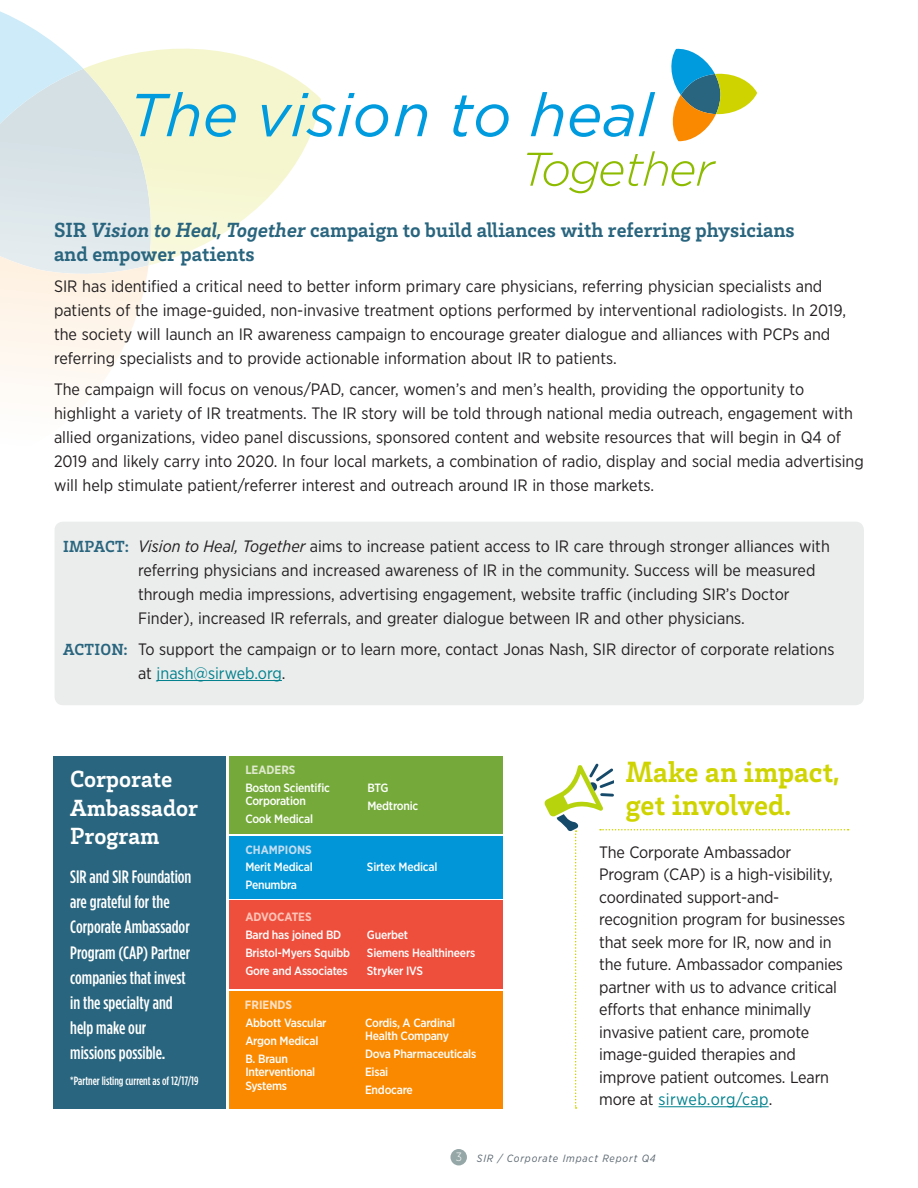
<style>
.page{position:relative;width:918px;height:1188px;background:#fff}
.page>*{position:absolute;margin:0;border:0;box-sizing:border-box;transform-origin:0 0}
._2-7699_Sub_Heads{font:700 30px/33px "Brix Slab";color:#cfd400}
.t1{font:700 24px "Brix Slab";color:#fff}
._2-7699_Sub_Heads-2{font:700 21px/24px "Brix Slab";color:#29657e}
.t2{font:500 18px/25.2px "Gotham Condensed";color:#fff}
._5-Body_Text_Black{font:16.5px/22.5px "Gotham Narrow";color:#231f20}
.Impact{font:16.5px/24px "Gotham Narrow";color:#231f20}
.Ambassadors{font:500 12px/13.5px "Gotham Narrow";letter-spacing:-.02em;color:#fff}
.t3{font:500 12px "Gotham Condensed";color:#fff}
.t4{font:700 12px "Gotham Narrow";color:#c3ddf2}
.t5{font:700 12px "Gotham Narrow";color:#ffc4b7}
.t6{font:700 12px "Gotham Narrow";color:#dfe9cd}
.t7{font:700 12px "Gotham Narrow";color:#ffe0c4}
.t8{font:italic 10.5px "Gotham Narrow";letter-spacing:.08em;color:#5a6670}
.s1{font-style:italic}
.s2{font-family:"Brix Slab";font-weight:700;color:#29657e}
.s3{color:#00818d}
.s4{font-weight:300;font-style:normal;font-size:12px;color:#fff}
</style>
<div class="page">
<svg style="left:199px;top:49px;width:116px;height:198px;fill:#f6f7d1"></svg>
<div style="left:55px;top:522px;width:809px;height:183px;background:#ebeded;border-radius:9px"></div>
<hr style="left:157px;top:680px;width:125px;height:1px;background:#00818d">
<svg style="left:527px;top:153px;width:96px;height:40px"></svg>
<svg style="left:629px;top:151px;width:87px;height:35px"></svg>
<svg style="left:0;top:11px;width:199px;height:380px"></svg>
<svg style="left:206px;top:104px;width:30px;height:33px"></svg>
<svg style="left:262px;top:93px;width:126px;height:44px"></svg>
<svg style="left:395px;top:104px;width:32px;height:32px"></svg>
<svg style="left:453px;top:96px;width:56px;height:41px"></svg>
<svg style="left:531px;top:92px;width:32px;height:44px"></svg>
<svg style="left:570px;top:92px;width:85px;height:45px"></svg>
<svg style="left:671px;top:49px;width:86px;height:93px"></svg>
<svg style="left:544px;top:763px;width:305px;height:346px"></svg>
<div style="left:53px;top:756px;width:173px;height:353px;background:#29657e"></div>
<div style="left:230px;top:756px;width:273px;height:77px;background:#75aa3a"></div>
<div style="left:230px;top:836px;width:273px;height:62px;background:#0196d7"></div>
<div style="left:230px;top:901px;width:273px;height:88px;background:#ee4f3d"></div>
<div style="left:230px;top:992px;width:273px;height:117px;background:#fa8900"></div>
<div style="left:450px;top:1149px;width:17px;height:16px;background:#96a7a7;border-radius:50%"></div>
<p class="_2-7699_Sub_Heads-2" style="left:54px;top:217px;width:742px">SIR <span class="s1">Vision to Heal, Together</span> campaign to build alliances with referring physicians and empower patients</p>
<p class="_5-Body_Text_Black" style="left:54px;top:274px;width:794px;line-height:24px">SIR has identified a critical need to better inform primary care physicians, referring physician specialists and patients of the image-guided, non-invasive treatment options performed by interventional radiologists. In 2019, the society will launch an IR awareness campaign to encourage greater dialogue and alliances with PCPs and referring specialists and to provide actionable information about IR to patients.</p>
<p class="_5-Body_Text_Black" style="left:54px;top:376px;width:811px;line-height:24px">The campaign will focus on venous/PAD, cancer, women’s and men’s health, providing the opportunity to highlight a variety of IR treatments. The IR story will be told through national media outreach, engagement with allied organizations, video panel discussions, sponsored content and website resources that will begin in Q4 of 2019 and likely carry into 2020. In four local markets, a combination of radio, display and social media advertising will help stimulate patient/referrer interest and outreach around IR in those markets.</p>
<p class="Impact" style="left:138px;top:534px;width:693px;text-indent:-75px"><span class="s2">IMPACT:</span> <span class="s1">Vision to Heal, Together</span> aims to increase patient access to IR care through stronger alliances with referring physicians and increased awareness of IR in the community. Success will be measured through media impressions, advertising engagement, website traffic (including SIR’s Doctor Finder), increased IR referrals, and greater dialogue between IR and other physicians.</p>
<p class="Impact" style="left:138px;top:637px;width:698px;text-indent:-75px"><span class="s2">ACTION:</span> To support the campaign or to learn more, contact Jonas Nash, SIR director of corporate relations at <span class="s3">jnash@sirweb.org</span>.</p>
<p class="t1" style="left:70px;top:763px;width:104px">Corporate</p>
<p class="t1" style="left:70px;top:792px;width:129px">Ambassador</p>
<p class="t1" style="left:70px;top:820px;width:91px">Program</p>
<p class="t2" style="left:70px;top:864px;width:123px">SIR and SIR Foundation are grateful for the<br>Corporate Ambassador<br>Program (CAP) Partner companies that invest in the specialty and help make our missions possible.</p>
<p class="t3" style="left:70px;top:1073px;width:130px">*Partner listing current as of 12/17/19</p>
<p class="t6" style="left:245px;top:762px;width:52px">LEADERS</p>
<p class="Ambassadors" style="left:245px;top:781px;width:86px">Boston Scientific<br>Corporation</p>
<p class="Ambassadors" style="left:245px;top:812px;width:69px">Cook Medical</p>
<p class="t4" style="left:245px;top:842px;width:68px">CHAMPIONS</p>
<p class="Ambassadors" style="left:245px;top:860px;width:69px">Merit Medical</p>
<p class="Ambassadors" style="left:245px;top:878px;width:53px">Penumbra</p>
<p class="t5" style="left:245px;top:909px;width:68px">ADVOCATES</p>
<p class="Ambassadors" style="left:245px;top:928px;width:98px">Bard has joined BD</p>
<p class="Ambassadors" style="left:245px;top:946px;width:106px">Bristol-Myers Squibb</p>
<p class="Ambassadors" style="left:245px;top:964px;width:104px">Gore and Associates</p>
<p class="t7" style="left:245px;top:997px;width:49px">FRIENDS</p>
<p class="Ambassadors" style="left:245px;top:1015px;width:83px">Abbott Vascular</p>
<p class="Ambassadors" style="left:245px;top:1033px;width:75px">Argon Medical</p>
<p class="Ambassadors" style="left:245px;top:1051px;width:71px">B. Braun<br>Interventional<br>Systems</p>
<p class="Ambassadors" style="left:367px;top:781px;width:23px">BTG</p>
<p class="Ambassadors" style="left:367px;top:799px;width:52px">Medtronic</p>
<p class="Ambassadors" style="left:367px;top:860px;width:72px">Sirtex Medical</p>
<p class="Ambassadors" style="left:367px;top:928px;width:43px">Guerbet</p>
<p class="Ambassadors" style="left:367px;top:946px;width:110px">Siemens Healthineers</p>
<p class="Ambassadors" style="left:367px;top:964px;width:57px">Stryker IVS</p>
<p class="Ambassadors" style="left:365px;top:1015px;width:91px">Cordis, A Cardinal<br>Health Company</p>
<p class="Ambassadors" style="left:365px;top:1047px;width:113px">Dova Pharmaceuticals</p>
<p class="Ambassadors" style="left:365px;top:1065px;width:25px">Eisai</p>
<p class="Ambassadors" style="left:365px;top:1083px;width:49px">Endocare</p>
<p class="_2-7699_Sub_Heads" style="left:626px;top:754px;width:215px">Make an impact, get involved.</p>
<p class="_5-Body_Text_Black" style="left:599px;top:840px;width:247px">The Corporate Ambassador<br>Program (CAP) is a high-visibility, coordinated support-and&shy;recognition program for businesses that seek more for IR, now and in the future. Ambassador companies partner with us to advance critical efforts that enhance minimally invasive patient care, promote image-guided therapies and improve patient outcomes. Learn more at <span class="s3">sirweb.org/cap</span>.</p>
<p class="t8" style="left:456px;top:1151px;width:201px"><span class="s4">3</span> SIR / Corporate Impact Report Q4</p>
</div>
